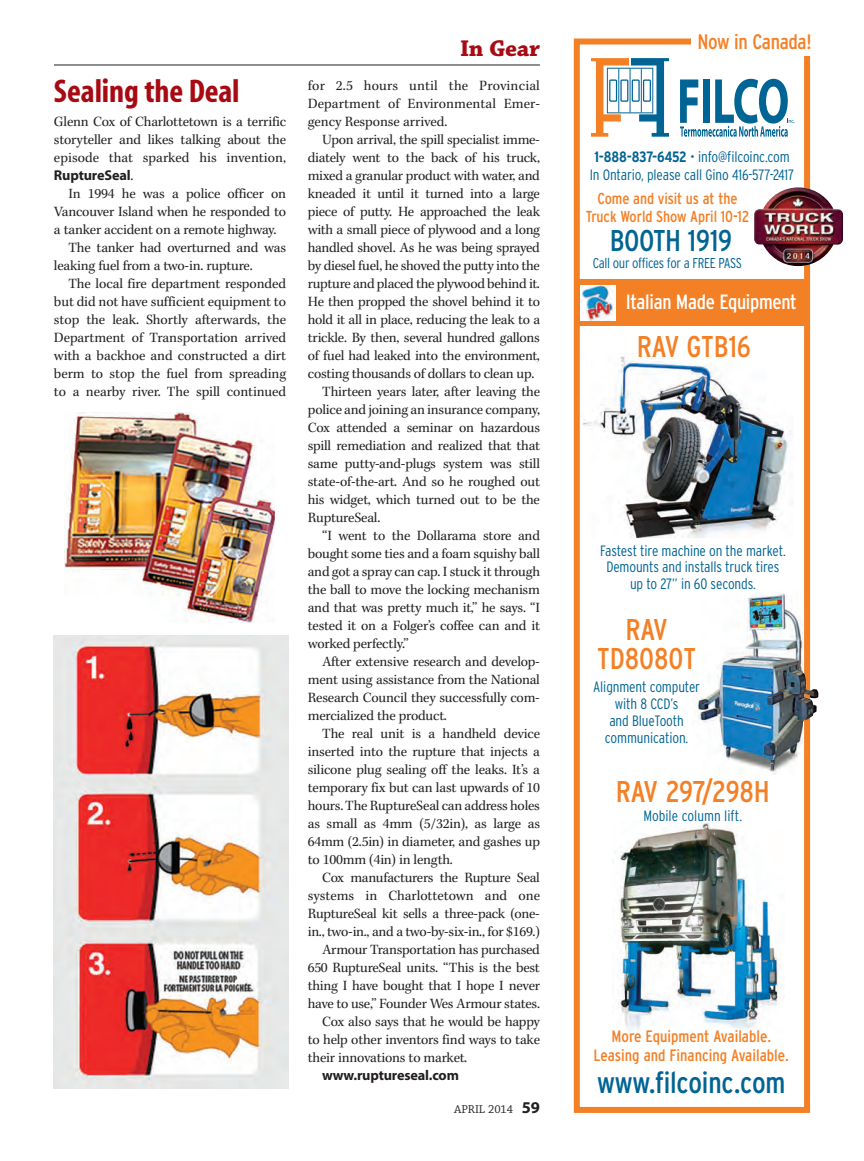
<style>
.page{position:relative;width:864px;height:1161px;background:#fff}
.page>*{position:absolute;margin:0;border:0;box-sizing:border-box;transform-origin:0 0}
.t1{font:700 33px "Myriad Condensed";letter-spacing:-.005em;color:#a70a12}
.t2{font:condensed 30px/28.5px "Interstate";letter-spacing:-.005em;color:#f48026;text-align:center}
.t3{font:condensed 30px "Interstate";letter-spacing:-.005em;color:#006494}
.t4{font:700 24px "Chaparral";letter-spacing:-.01em;color:#a70a12}
.t5{font:condensed 21px "Interstate";letter-spacing:-.015em;color:#f48026}
.t6{font:condensed 20.55px "Interstate";letter-spacing:-.015em;color:#fff}
.t7{font:condensed 16.5px/19.6px "Interstate";color:#f48026;text-align:center}
.t8{font:condensed 15.9px/17.5px "Interstate";letter-spacing:-.005em;color:#f48026;text-align:center}
.t9{font:300 condensed 15px/17px "Interstate";letter-spacing:-.01em;color:#006494;text-align:center}
.t10{font:14.25px/18px "Kepler";letter-spacing:-.015em;color:#231f20;text-align:justify}
.t11{font:700 14.25px "Myriad";letter-spacing:-.01em;color:#231f20}
.t12{font:300 condensed 14.25px "Interstate";letter-spacing:-.025em;color:#006494}
.t13{font:12px "Chaparral";letter-spacing:-.005em;color:#231f20}
.s1{font-family:"Kepler";font-weight:400}
.s2{font-family:"Myriad";font-weight:700;font-size:16.5px}
.s3{font-weight:700}
</style>
<div class="page">
<hr style="left:54px;top:65px;width:486px;height:1px;background:#231f20">
<div style="left:574px;top:39px;width:236px;height:1074px;border:6px solid #f48026"></div>
<div style="left:577px;top:279px;width:228px;height:47px;background:#f48026"></div>
<img style="left:582px;top:356px;width:210px;height:182px">
<img style="left:696px;top:593px;width:106px;height:182px">
<img style="left:802px;top:672px;width:16px;height:54px">
<img style="left:612px;top:823px;width:170px;height:208px">
<img style="left:754px;top:187px;width:89px;height:79px">
<div style="left:580px;top:285px;width:36px;height:35px;background:#fff"></div>
<img style="left:580px;top:285px;width:35px;height:35px">
<svg style="left:591px;top:58px;width:78px;height:79px"></svg>
<hr style="left:618px;top:68px;width:1px;height:44px;background:#006494">
<hr style="left:630px;top:68px;width:1px;height:44px;background:#006494">
<hr style="left:641px;top:68px;width:1px;height:44px;background:#006494">
<div style="left:643px;top:79px;width:8px;height:23px;border:1px solid #006494"></div>
<div style="left:632px;top:79px;width:8px;height:23px;border:1px solid #006494"></div>
<div style="left:620px;top:79px;width:8px;height:23px;border:1px solid #006494"></div>
<div style="left:609px;top:79px;width:8px;height:23px;border:1px solid #006494"></div>
<svg style="left:680px;top:79px;width:115px;height:58px"></svg>
<div style="left:692px;top:31px;width:125px;height:25px;background:#fff"></div>
<img style="left:54px;top:635px;width:235px;height:454px">
<img style="left:64px;top:412px;width:211px;height:210px">
<h1 class="t1" style="left:54px;top:79px;width:187px">Sealing the Deal</h1>
<p class="t10" style="left:54px;top:114px;width:234px">Glenn Cox of Charlottetown is a terrific storyteller and likes talking about the episode that sparked his invention,</p>
<p class="t11" style="left:54px;top:170px;width:81px">RuptureSeal<span class="s1">.</span></p>
<p class="t10" style="left:68px;top:186px;width:219px">In 1994 he was a police officer on</p>
<p class="t10" style="left:54px;top:204px;width:234px">Vancouver Island when he responded to</p>
<p class="t10" style="left:54px;top:222px;width:224px">a tanker accident on a remote highway.</p>
<p class="t10" style="left:68px;top:240px;width:219px">The tanker had overturned and was</p>
<p class="t10" style="left:54px;top:258px;width:200px">leaking fuel from a two-in. rupture.</p>
<p class="t10" style="left:68px;top:276px;width:219px">The local fire department responded</p>
<p class="t10" style="left:54px;top:294px;width:234px">but did not have sufficient equipment to</p>
<p class="t10" style="left:54px;top:312px;width:234px">stop the leak. Shortly afterwards, the</p>
<p class="t10" style="left:54px;top:330px;width:234px">Department of Transport ation arrived</p>
<p class="t10" style="left:54px;top:348px;width:234px">with a backhoe and constructed a dirt</p>
<p class="t10" style="left:54px;top:366px;width:234px">berm to stop the fuel from spreading</p>
<p class="t10" style="left:54px;top:384px;width:234px">to a nearby river. The spill continued</p>
<h3 class="t4" style="left:460px;top:38px;width:81px">In Gear</h3>
<p class="t10" style="left:308px;top:78px;width:234px">for 2.5 hours until the Provincial Department of Environmental Emer - gency Response arrived.</p>
<p class="t10" style="left:322px;top:132px;width:219px">Upon arrival, the spill specialist imme-</p>
<p class="t10" style="left:308px;top:150px;width:234px">diately went to the back of his truck,</p>
<p class="t10" style="left:308px;top:168px;width:234px">mixed a granular product with water, and</p>
<p class="t10" style="left:308px;top:186px;width:234px">kneaded it until it turned into a large</p>
<p class="t10" style="left:308px;top:204px;width:234px">piece of putty. He approached the leak</p>
<p class="t10" style="left:308px;top:222px;width:234px">with a small piece of plywood and a long</p>
<p class="t10" style="left:308px;top:240px;width:234px">handled shovel. As he was being sprayed</p>
<p class="t10" style="left:308px;top:258px;width:234px">by diesel fuel, he shoved the putty into the</p>
<p class="t10" style="left:308px;top:276px;width:234px">rupture and placed the plywood behind it.</p>
<p class="t10" style="left:308px;top:294px;width:234px">He then propped the shovel behind it to</p>
<p class="t10" style="left:308px;top:312px;width:234px">hold it all in place, reducing the leak to a</p>
<p class="t10" style="left:308px;top:330px;width:234px">trickle. By then, several hundred gallons</p>
<p class="t10" style="left:308px;top:348px;width:234px">of fuel had leaked into the environment,</p>
<p class="t10" style="left:308px;top:366px;width:228px">costing thousands of dollars to clean up.</p>
<p class="t10" style="left:322px;top:384px;width:219px">Thirteen years later, after leaving the</p>
<p class="t10" style="left:308px;top:402px;width:234px">police and joining an insurance company,</p>
<p class="t10" style="left:308px;top:420px;width:234px">Cox attended a seminar on hazardous</p>
<p class="t10" style="left:308px;top:438px;width:234px">spill remediation and realized that that</p>
<p class="t10" style="left:308px;top:456px;width:234px">same putty-and-plugs system was still</p>
<p class="t10" style="left:308px;top:474px;width:234px">state-of-the-art. And so he roughed out</p>
<p class="t10" style="left:308px;top:492px;width:234px">his widget, which turned out to be the</p>
<p class="t10" style="left:308px;top:510px;width:74px">RuptureSeal.</p>
<p class="t10" style="left:322px;top:528px;width:219px">“I went to the Dollarama store and</p>
<p class="t10" style="left:308px;top:546px;width:234px">bought some ties and a foam squishy ball</p>
<p class="t10" style="left:308px;top:564px;width:234px">and got a spray can cap. I stuck it through</p>
<p class="t10" style="left:308px;top:582px;width:234px">the ball to move the locking mechanism</p>
<p class="t10" style="left:308px;top:600px;width:234px">and that was pretty much it,” he says. “I</p>
<p class="t10" style="left:308px;top:618px;width:234px">tested it on a Folger’s coffee can and it</p>
<p class="t10" style="left:308px;top:636px;width:102px">worked perfectly.”</p>
<p class="t10" style="left:322px;top:654px;width:219px">After extensive research and develop-</p>
<p class="t10" style="left:308px;top:672px;width:234px">ment using assistance from the National</p>
<p class="t10" style="left:308px;top:690px;width:234px">Research Council they successfully com-</p>
<p class="t10" style="left:308px;top:708px;width:140px">mercialized the product.</p>
<p class="t10" style="left:322px;top:726px;width:219px">The real unit is a handheld device</p>
<p class="t10" style="left:308px;top:744px;width:234px">inserted into the rupture that injects a</p>
<p class="t10" style="left:308px;top:762px;width:234px">silicone plug sealing off the leaks. It’s a</p>
<p class="t10" style="left:308px;top:780px;width:234px">temporary fix but can last upwards of 10</p>
<p class="t10" style="left:308px;top:798px;width:234px">hours. The RuptureSeal can address holes</p>
<p class="t10" style="left:308px;top:816px;width:234px">as small as 4mm (5/32in), as large as</p>
<p class="t10" style="left:308px;top:834px;width:234px">64mm (2.5in) in diameter, and gashes up</p>
<p class="t10" style="left:308px;top:852px;width:147px">to 100mm (4in) in length.</p>
<p class="t10" style="left:322px;top:870px;width:219px">Cox manufacturers the Rupture Seal</p>
<p class="t10" style="left:308px;top:888px;width:234px">systems in Charlottetown and one</p>
<p class="t10" style="left:308px;top:906px;width:234px">RuptureSeal kit sells a three-pack (one-</p>
<p class="t10" style="left:308px;top:924px;width:234px">in., two-in., and a two-by-six-in., for $169.)</p>
<p class="t10" style="left:322px;top:942px;width:219px">Armour Transportation has purchased</p>
<p class="t10" style="left:308px;top:960px;width:234px">650 RuptureSeal units. “This is the best</p>
<p class="t10" style="left:308px;top:978px;width:234px">thing I have bought that I hope I never</p>
<p class="t10" style="left:308px;top:996px;width:234px">have to use,” Founder Wes Armour states.</p>
<p class="t10" style="left:322px;top:1014px;width:219px">Cox also says that he would be happy</p>
<p class="t10" style="left:308px;top:1032px;width:234px">to help other inventors find ways to take</p>
<p class="t10" style="left:308px;top:1050px;width:161px">their innovations to market.</p>
<p class="t11" style="left:322px;top:1070px;width:138px">www.ruptureseal.com</p>
<p class="t13" style="left:454px;top:1105px;width:87px">APRIL 2014 <span class="s2">59</span></p>
<h3 class="t5" style="left:697px;top:34px;width:116px">Now in Canada!</h3>
<p class="t9" style="left:590px;top:149px;width:206px;line-height:17.9px"><span class="s3">1-888-837-6452</span> • info@filcoinc.com<br>In Ontario, please call Gino 416-577-2417</p>
<p class="t8" style="left:586px;top:191px;width:165px">Come and visit us at the<br>Truck World Show April 10-12</p>
<h2 class="t3" style="left:610px;top:230px;width:124px">BOOTH 1919</h2>
<p class="t12" style="left:593px;top:257px;width:151px">Call our offices for a FREE PASS</p>
<h3 class="t6" style="left:626px;top:294px;width:173px">Italian Made Equipment</h3>
<h2 class="t2" style="left:637px;top:334px;width:116px">RAV GTB16</h2>
<p class="t9" style="left:600px;top:543px;width:187px">Fastest tire machine on the market.<br>Demounts and installs truck tires up to 27’’ in 60 seconds.</p>
<h2 class="t2" style="left:597px;top:618px;width:101px">RAV<br>TD8080T</h2>
<p class="t9" style="left:593px;top:679px;width:108px">Alignment computer with 8 CCD’s<br>and BlueTooth communication.</p>
<h2 class="t2" style="left:616px;top:779px;width:156px">RAV 297/298H</h2>
<p class="t9" style="left:643px;top:808px;width:100px">Mobile column lift.</p>
<p class="t7" style="left:594px;top:1027px;width:197px">More Equipment Available.<br>Leasing and Financing Available.</p>
<h2 class="t3" style="left:597px;top:1071px;width:190px">www.filcoinc.com</h2>
</div>
